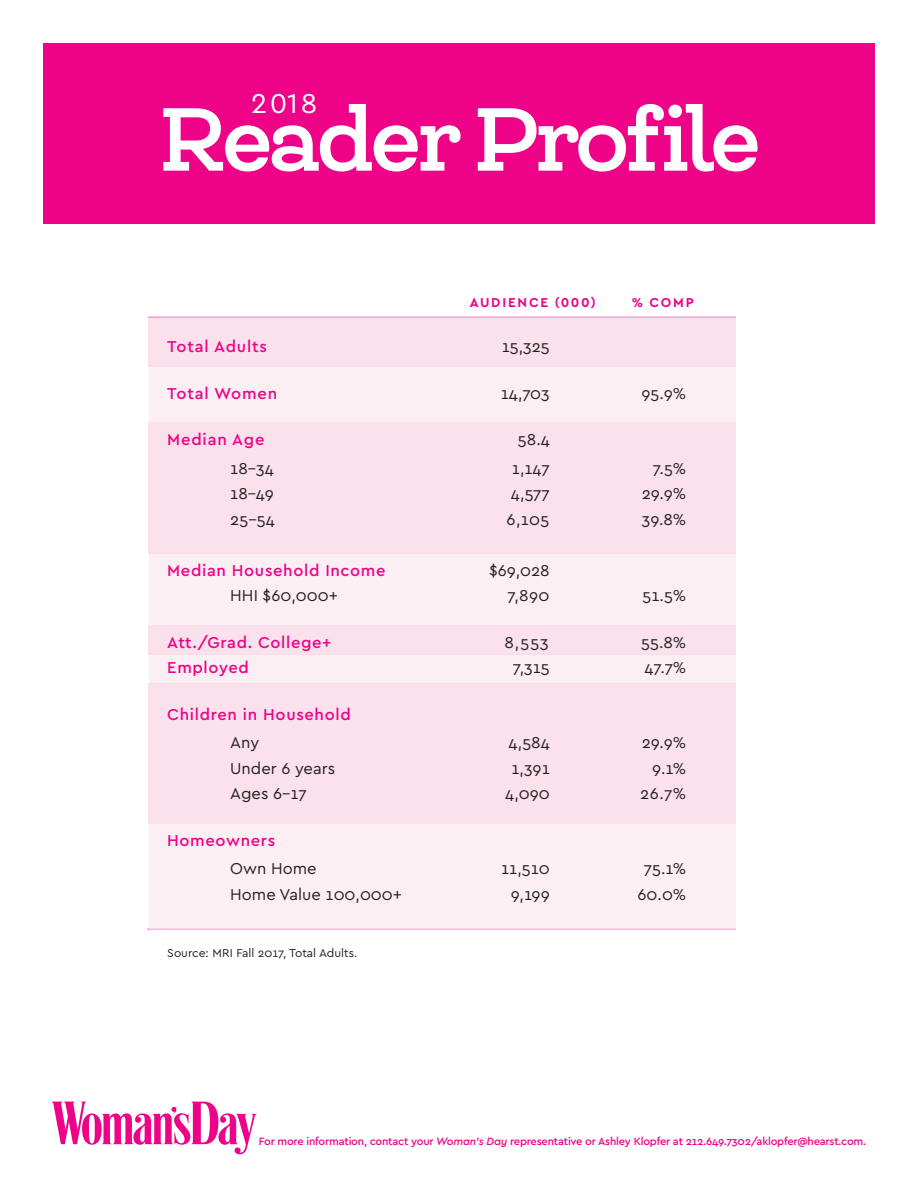
<style>
.page{position:relative;width:918px;height:1188px;background:#fff}
.page>*{position:absolute;margin:0;border:0;box-sizing:border-box;transform-origin:0 0}
.t1{font:700 85.5px "Queulat Alt";letter-spacing:-.05em;color:#fff}
._1011_recipe_INGREDI{font:28.65px "Cera PRO";color:#fff}
.t2{font:16.5px "Cera PRO";color:#231f20}
.t3{font:500 16.5px/28.5px "Cera PRO";letter-spacing:.04em;color:#ed0288}
._1011_recipe_INGREDI-2{font:700 13.5px "Cera PRO";letter-spacing:.135em;color:#ed0288}
._1011_recipe_INGREDI-3{font:12px "Cera PRO";color:#231f20}
.t4{font:500 11.1px "Cera PRO";letter-spacing:-.02em;color:#ed0288}
.s1{font-weight:400;color:#231f20}
.s2{font-style:italic}
</style>
<div class="page">
<div style="left:43px;top:43px;width:832px;height:181px;background:#ed0288"></div>
<hr style="left:148px;top:929px;width:588px;height:1px;background:#ed0288">
<div style="left:149px;top:367px;width:587px;height:55px;background:#fce9f0"></div>
<div style="left:149px;top:554px;width:587px;height:71px;background:#fce9f0"></div>
<div style="left:149px;top:654px;width:587px;height:30px;background:#fce9f0"></div>
<div style="left:149px;top:824px;width:587px;height:106px;background:#fce9f0"></div>
<div style="left:148px;top:317px;width:588px;height:50px;background:#fbe1eb"></div>
<div style="left:148px;top:422px;width:588px;height:132px;background:#fbe1eb"></div>
<div style="left:148px;top:625px;width:588px;height:29px;background:#fbe1eb"></div>
<div style="left:148px;top:684px;width:588px;height:140px;background:#fbe1eb"></div>
<svg style="left:52px;top:1102px;width:205px;height:52px"></svg>
<p class="_1011_recipe_INGREDI" style="left:251px;top:84px;width:67px">2018</p>
<p class="t1" style="left:158px;top:81px;width:604px">Reader Profile</p>
<p class="_1011_recipe_INGREDI-2" style="left:470px;top:294px;width:127px">AUDIENCE (000)</p>
<p class="_1011_recipe_INGREDI-2" style="left:632px;top:294px;width:64px">% COMP</p>
<p class="t3" style="left:167px;top:332px;width:101px">Total Adults</p>
<p class="t2" style="left:502px;top:336px;width:50px">15,325</p>
<p class="t3" style="left:167px;top:378px;width:111px">Total Women</p>
<p class="t2" style="left:501px;top:382px;width:51px">14,703</p>
<p class="t2" style="left:642px;top:382px;width:46px">95.9%</p>
<p class="t3" style="left:167px;top:425px;width:99px">Median Age</p>
<p class="t2" style="left:518px;top:429px;width:33px">58.4</p>
<p class="t2" style="left:230px;top:457px;width:45px">18-34</p>
<p class="t2" style="left:512px;top:457px;width:39px">1,147</p>
<p class="t2" style="left:653px;top:457px;width:35px">7.5%</p>
<p class="t2" style="left:230px;top:483px;width:45px">18-49</p>
<p class="t2" style="left:511px;top:483px;width:40px">4,577</p>
<p class="t2" style="left:642px;top:483px;width:46px">29.9%</p>
<p class="t2" style="left:230px;top:508px;width:46px">25-54</p>
<p class="t2" style="left:507px;top:508px;width:44px">6,105</p>
<p class="t2" style="left:642px;top:508px;width:46px">39.8%</p>
<p class="t3" style="left:167px;top:555px;width:220px">Median Household Income</p>
<p class="t2" style="left:489px;top:559px;width:62px">$69,028</p>
<p class="t2" style="left:230px;top:585px;width:109px">HHI $60,000+</p>
<p class="t2" style="left:507px;top:585px;width:44px">7,890</p>
<p class="t2" style="left:642px;top:585px;width:45px">51.5%</p>
<p class="t3" style="left:167px;top:627px;width:166px">Att./Grad. College+</p>
<p class="t2" style="left:504px;top:631px;width:46px">8,553</p>
<p class="t2" style="left:641px;top:631px;width:47px">55.8%</p>
<p class="t3" style="left:167px;top:653px;width:83px">Employed</p>
<p class="t2" style="left:513px;top:657px;width:38px">7,315</p>
<p class="t2" style="left:645px;top:657px;width:43px">47.7%</p>
<p class="t3" style="left:167px;top:699px;width:185px">Children in Household</p>
<p class="t2" style="left:230px;top:732px;width:31px">Any</p>
<p class="t2" style="left:509px;top:732px;width:43px">4,584</p>
<p class="t2" style="left:642px;top:732px;width:46px">29.9%</p>
<p class="t2" style="left:230px;top:757px;width:106px">Under 6 years</p>
<p class="t2" style="left:511px;top:757px;width:40px">1,391</p>
<p class="t2" style="left:652px;top:757px;width:36px">9.1%</p>
<p class="t2" style="left:230px;top:783px;width:78px">Ages 6-17</p>
<p class="t2" style="left:505px;top:783px;width:46px">4,090</p>
<p class="t2" style="left:640px;top:783px;width:48px">26.7%</p>
<p class="t3" style="left:230px;top:825px;width:88px;text-indent:-63px">Homeowners<br><span class="s1">Own Home</span></p>
<p class="t2" style="left:501px;top:858px;width:50px">11,510</p>
<p class="t2" style="left:644px;top:858px;width:44px">75.1%</p>
<p class="t2" style="left:230px;top:883px;width:173px">Home Value 100,000+</p>
<p class="t2" style="left:511px;top:883px;width:41px">9,199</p>
<p class="t2" style="left:638px;top:883px;width:50px">60.0%</p>
<p class="_1011_recipe_INGREDI-3" style="left:167px;top:945px;width:192px">Source: MRI Fall 2017, Total Adults.</p>
<p class="t4" style="left:259px;top:1134px;width:609px">For more information, contact your <span class="s2">Woman’s Day</span> representative or Ashley Klopfer at 212.649.7302/aklopfer@hearst.com.</p>
</div>
